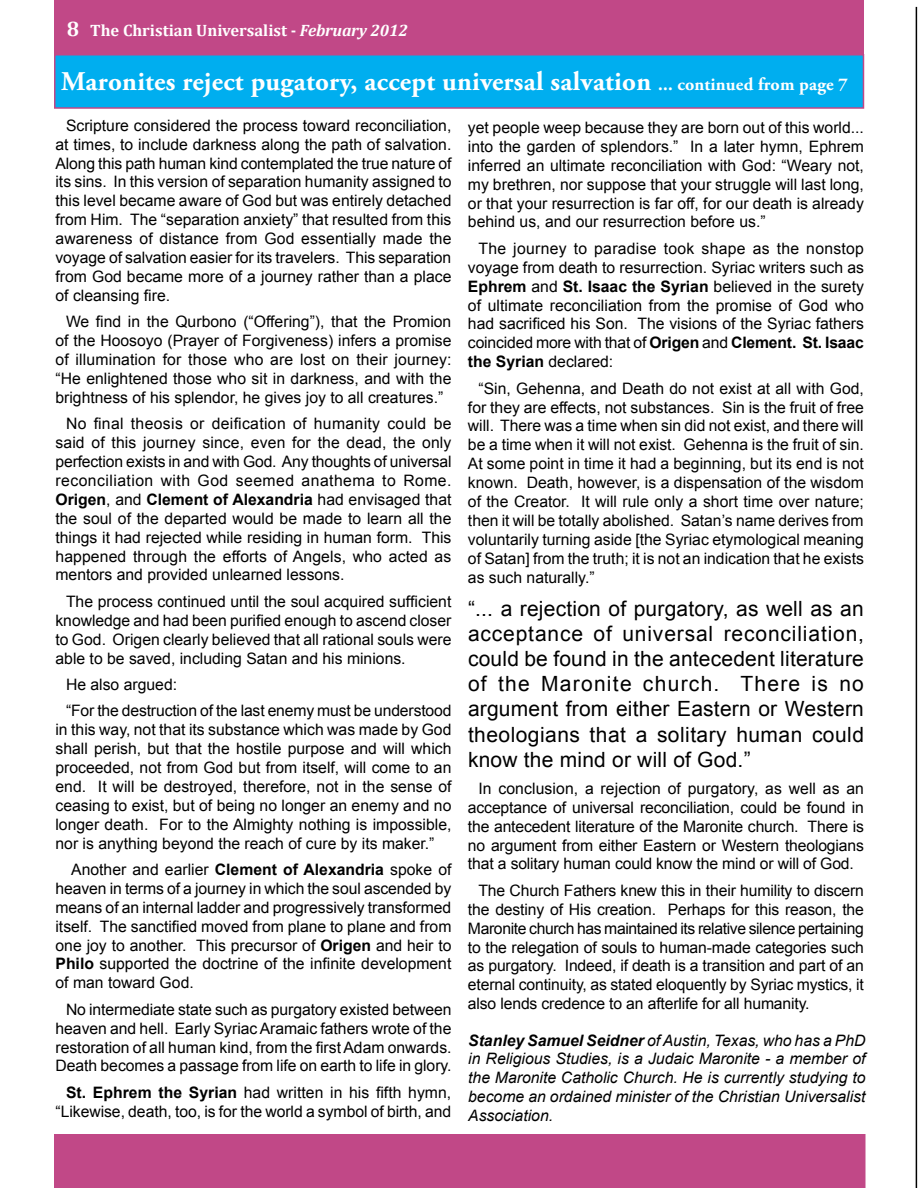
<style>
.page{position:relative;width:918px;height:1188px;background:#fff}
.page>*{position:absolute;margin:0;border:0;box-sizing:border-box;transform-origin:0 0}
.t1{font:700 27px "Adobe Garamond Pro";letter-spacing:.01em;color:#fff}
.t2{font:21px/25.2px "Arial";letter-spacing:.02em;color:#000;text-align:justify}
.t3{font:700 16.5px "Cambria";color:#fff}
.t4{font:15.75px/18.9px "Arial";color:#000;text-align:justify}
.t5{font:italic 15.75px/18.9px "Arial";color:#000;text-align:justify}
.s1{font-size:21px}
.s2{font-style:italic}
.s3{font-size:18px}
.s4{font-weight:700}
</style>
<div class="page">
<div style="left:55px;top:1px;width:808px;height:52px;background:#c14887"></div>
<div style="left:54px;top:0;width:810px;height:54px;border:2px solid #c14887"></div>
<div style="left:55px;top:1135px;width:810px;height:52px;background:#c14887"></div>
<div style="left:54px;top:1134px;width:812px;height:54px;border:2px solid #c14887"></div>
<hr style="left:916px;top:7px;width:1px;height:1181px;background:#000">
<div style="left:54px;top:54px;width:810px;height:55px;background:#00aeef;border:2px solid #c14887"></div>
<p class="t3" style="left:67px;top:19px;width:342px"><span class="s1">8</span> The Christian Universalist - <span class="s2">February 2012</span></p>
<h1 class="t1" style="left:61px;top:66px;width:788px">Maronites reject pugatory, accept universal salvation <span class="s3">... continued from page 7</span></h1>
<p class="t4" style="left:55px;top:116px;width:398px;text-indent:11px">Scripture considered the process toward reconciliation, at times, to include darkness along the path of salvation.<br>Along this path human kind contemplated the true nature of its sins. In this version of separation humanity assigned to this level became aware of God but was entirely detached from Him. The “separation anxiety” that resulted from this awareness of distance from God essentially made the voyage of salvation easier for its travelers. This separation from God became more of a journey rather than a place of cleansing fire.</p>
<p class="t4" style="left:55px;top:312px;width:398px;text-indent:11px">We find in the Qurbono (“Offering”), that the Promion of the Hoosoyo (Prayer of Forgiveness) infers a promise of illumination for those who are lost on their journey: “He enlightened those who sit in darkness, and with the brightness of his splendor, he gives joy to all creatures.”</p>
<p class="t4" style="left:55px;top:414px;width:398px;text-indent:11px">No final theosis or deification of humanity could be said of this journey since, even for the dead, the only perfection exists in and with God. Any thoughts of universal reconciliation with God seemed anathema to Rome.<br><span class="s4">Origen</span>, and <span class="s4">Clement of Alexandria</span> had envisaged that the soul of the departed would be made to learn all the things it had rejected while residing in human form. This happened through the efforts of Angels, who acted as mentors and provided unlearned lessons.</p>
<p class="t4" style="left:55px;top:592px;width:398px;text-indent:11px">The process continued until the soul acquired sufficient knowledge and had been purified enough to ascend closer to God. Origen clearly believed that all rational souls were able to be saved, including Satan and his minions.</p>
<p class="t4" style="left:66px;top:671px;width:387px;line-height:26.4px">He also argued:<br>“For the destruction of the last enemy must be understood</p>
<p class="t4" style="left:55px;top:720px;width:398px">in this way, not that its substance which was made by God shall perish, but that the hostile purpose and will which proceeded, not from God but from itself, will come to an end. It will be destroyed, therefore, not in the sense of ceasing to exist, but of being no longer an enemy and no longer death. For to the Almighty nothing is impossible, nor is anything beyond the reach of cure by its maker.”</p>
<p class="t4" style="left:55px;top:860px;width:398px;text-indent:16px">Another and earlier <span class="s4">Clement of Alexandria</span> spoke of heaven in terms of a journey in which the soul ascended by means of an internal ladder and progressively transformed itself. The sanctified moved from plane to plane and from one joy to another. This precursor of <span class="s4">Origen</span> and heir to <span class="s4">Philo</span> supported the doctrine of the infinite development of man toward God.</p>
<p class="t4" style="left:55px;top:1000px;width:398px;text-indent:11px">No intermediate state such as purgatory existed between heaven and hell. Early Syriac Aramaic fathers wrote of the restoration of all human kind, from the first Adam onwards.<br>Death becomes a passage from life on earth to life in glory.</p>
<p class="t4" style="left:55px;top:1083px;width:397px;text-align:right"><span class="s4">St. Ephrem the Syrian</span> had written in his fifth hymn, “Likewise, death, too, is for the world a symbol of birth, and</p>
<p class="t4" style="left:468px;top:118px;width:398px">yet people weep because they are born out of this world... into the garden of splendors.” In a later hymn, Ephrem inferred an ultimate reconciliation with God: “Weary not, my brethren, nor suppose that your struggle will last long, or that your resurrection is far off, for our death is already behind us, and our resurrection before us.”</p>
<p class="t4" style="left:468px;top:239px;width:398px;text-indent:11px">The journey to paradise took shape as the nonstop voyage from death to resurrection. Syriac writers such as <span class="s4">Ephrem</span> and <span class="s4">St. Isaac the Syrian</span> believed in the surety of ultimate reconciliation from the promise of God who had sacrificed his Son. The visions of the Syriac fathers coincided more with that of <span class="s4">Origen</span> and <span class="s4">Clement. St. Isaac the Syrian</span> declared:</p>
<p class="t4" style="left:468px;top:379px;width:398px;text-indent:11px">“Sin, Gehenna, and Death do not exist at all with God, for they are effects, not substances. Sin is the fruit of free will. There was a time when sin did not exist, and there will be a time when it will not exist. Gehenna is the fruit of sin.<br>At some point in time it had a beginning, but its end is not known. Death, however, is a dispensation of the wisdom of the Creator. It will rule only a short time over nature; then it will be totally abolished. Satan’s name derives from voluntarily turning aside [the Syriac etymological meaning of Satan] from the truth; it is not an indication that he exists as such naturally.”</p>
<p class="t2" style="left:468px;top:596px;width:398px">“... a rejection of purgatory, as well as an acceptance of universal reconciliation, could be found in the antecedent literature of the Maronite church. There is no argument from either Eastern or Western theologians that a solitary human could know the mind or will of God.”</p>
<p class="t4" style="left:468px;top:779px;width:398px;text-indent:11px">In conclusion, a rejection of purgatory, as well as an acceptance of universal reconciliation, could be found in the antecedent literature of the Maronite church. There is no argument from either Eastern or Western theologians that a solitary human could know the mind or will of God.</p>
<p class="t4" style="left:468px;top:881px;width:398px;text-indent:11px">The Church Fathers knew this in their humility to discern the destiny of His creation. Perhaps for this reason, the Maronite church has maintained its relative silence pertaining to the relegation of souls to human-made categories such as purgatory. Indeed, if death is a transition and part of an eternal continuity, as stated eloquently by Syriac mystics, it also lends credence to an afterlife for all humanity.</p>
<p class="t5" style="left:468px;top:1031px;width:399px"><span class="s4">Stanley Samuel Seidner</span> of Austin, Texas, who has a PhD in Religious Studies, is a Judaic Maronite - a member of the Maronite Catholic Church. He is currently studying to become an ordained minister of the Christian Universalist Association.</p>
</div>
